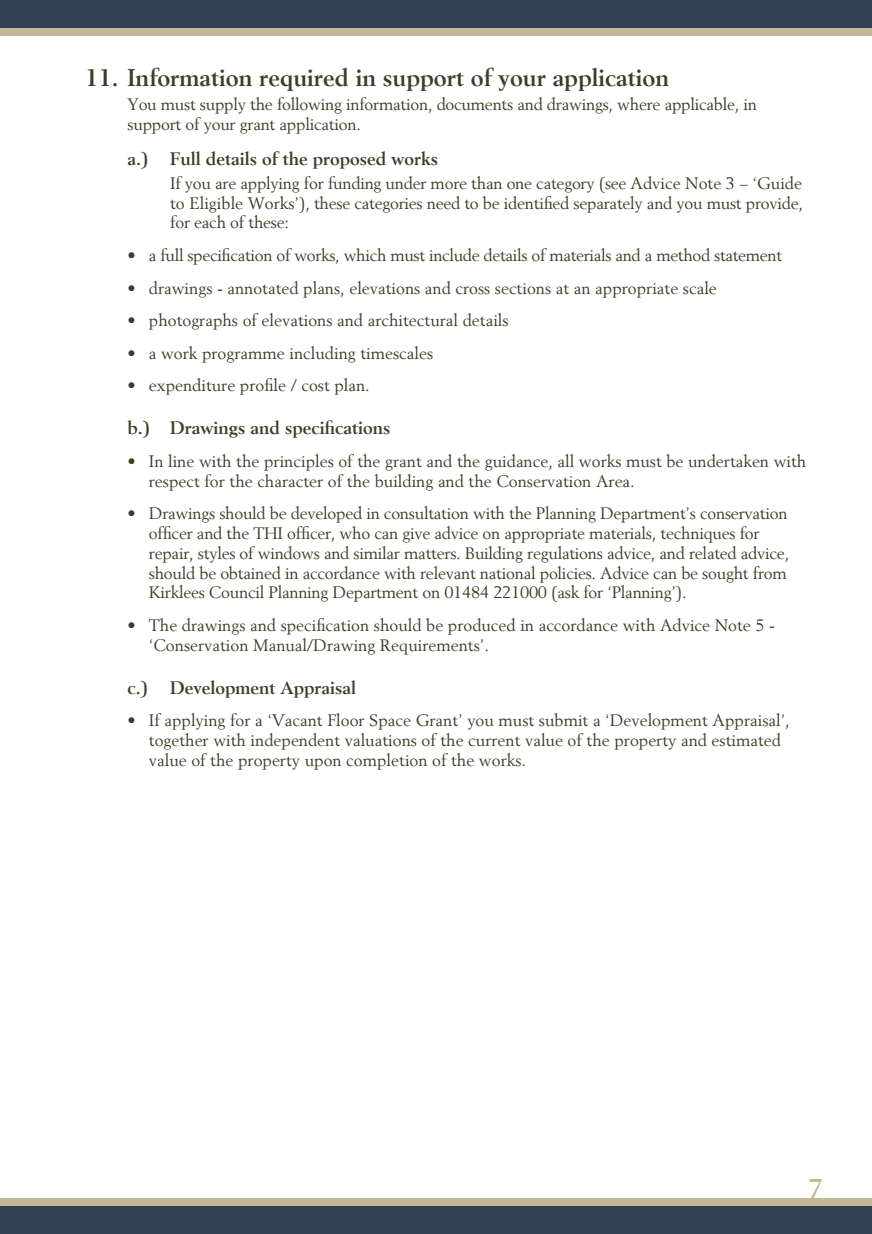
<style>
.page{position:relative;width:872px;height:1234px;background:#fff}
.page>*{position:absolute;margin:0;border:0;box-sizing:border-box;transform-origin:0 0}
.t1{font:700 27px "Berling";color:#c1b996}
.t2{font:700 24px "Berling";color:#3f3c27}
.t3{font:700 18px "Berling";color:#3f3c27}
.t4{font:16.5px/19.8px "Berling";color:#3f3c27}
.t5{font:16.5px "Berling";letter-spacing:-.02em;color:#3f3c27}
</style>
<div class="page">
<div style="left:0;top:0;width:872px;height:36px;background:#c1b996"></div>
<div style="left:0;top:1197px;width:872px;height:36px;background:#c1b996"></div>
<div style="left:0;top:0;width:872px;height:28px;background:#314256"></div>
<div style="left:0;top:1205px;width:872px;height:28px;background:#314256"></div>
<h2 class="t2" style="left:85px;top:64px;width:585px">11. Information required in support of your application</h2>
<p class="t4" style="left:128px;top:94px;width:631px">You must supply the following information, documents and drawings, where applicable, in support of your grant application.</p>
<p class="t3" style="left:128px;top:148px;width:312px">a.) Full details of the proposed works</p>
<p class="t4" style="left:170px;top:173px;width:634px;text-align:justify">If you are applying for funding under more than one category (see Advice Note 3 – ‘Guide to Eligible Works’), these categories need to be identified separately and you must provide, for each of these:</p>
<p class="t5" style="left:128px;top:245px;width:656px">• a full specification of works, which must include details of materials and a method statement</p>
<p class="t4" style="left:128px;top:277px;width:591px">• drawings - annotated plans, elevations and cross sections at an appropriate scale</p>
<p class="t4" style="left:128px;top:310px;width:382px">• photographs of elevations and architectural details</p>
<p class="t4" style="left:128px;top:343px;width:307px">• a work programme including timescales</p>
<p class="t4" style="left:128px;top:375px;width:244px">• expenditure profile / cost plan.</p>
<p class="t3" style="left:128px;top:417px;width:264px">b.) Drawings and specifications</p>
<p class="t4" style="left:149px;top:450px;width:659px;text-indent:-21px">• In line with the principles of the grant and the guidance, all works must be undertaken with respect for the character of the building and the Conservation Area.</p>
<p class="t4" style="left:149px;top:503px;width:642px;text-indent:-21px">• Drawings should be developed in consultation with the Planning Department’s conservation officer and the THI officer, who can give advice on appropriate materials, techniques for repair, styles of windows and similar matters. Building regulations advice, and related advice, should be obtained in accordance with relevant national policies. Advice can be sought from Kirklees Council Planning Department on 01484 221000 (ask for ‘Planning’).</p>
<p class="t4" style="left:149px;top:615px;width:627px;text-indent:-21px">• The drawings and specification should be produced in accordance with Advice Note 5 - ‘Conservation Manual/Drawing Requirements’.</p>
<p class="t3" style="left:128px;top:676px;width:230px">c.) Development Appraisal</p>
<p class="t4" style="left:149px;top:710px;width:642px;text-indent:-21px">• If applying for a ‘Vacant Floor Space Grant’ you must submit a ‘Development Appraisal’, together with independent valuations of the current value of the property and estimated value of the property upon completion of the works.</p>
<h1 class="t1" style="left:808px;top:1172px;width:17px">7</h1>
</div>
